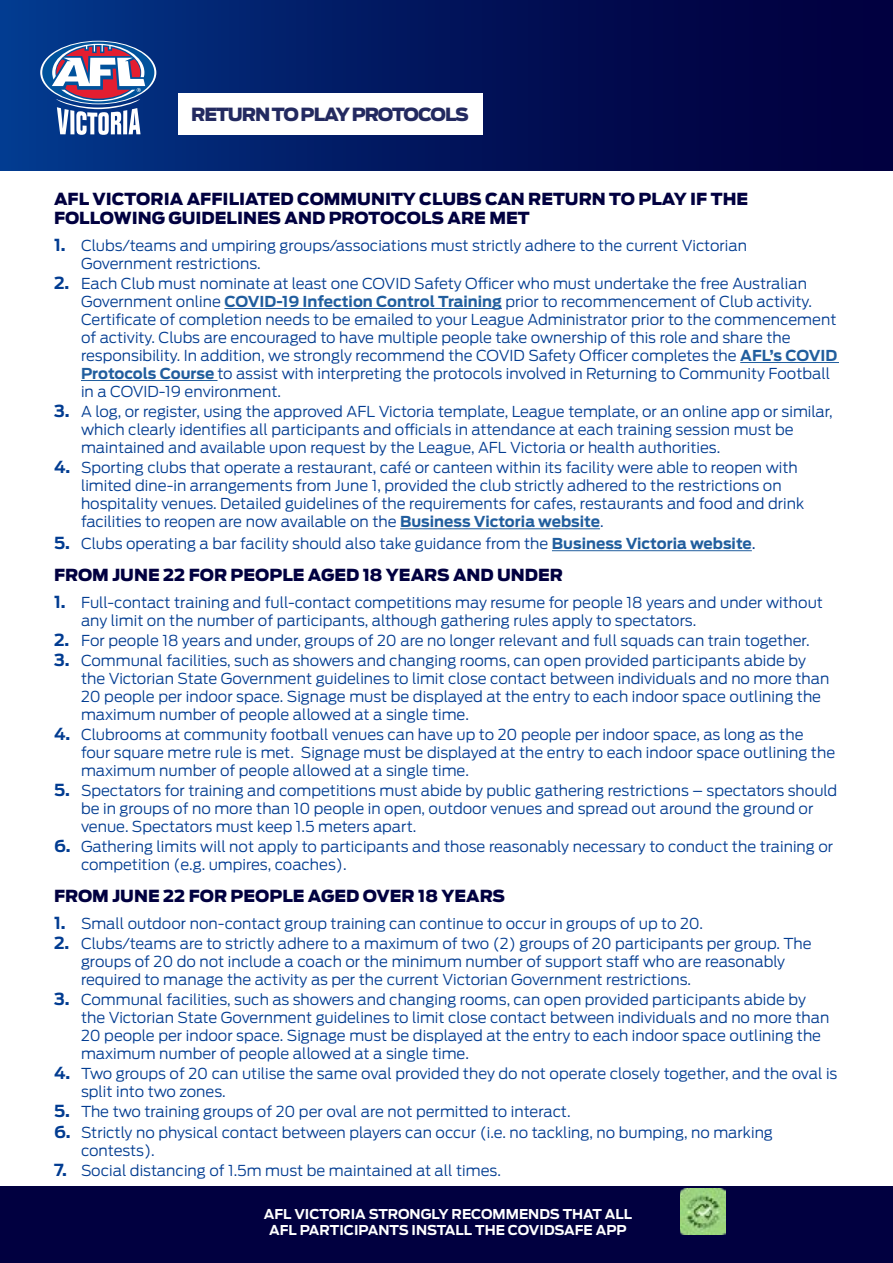
<style>
.page{position:relative;width:893px;height:1263px;background:#fff}
.page>*{position:absolute;margin:0;border:0;box-sizing:border-box;transform-origin:0 0}
.t1{font:900 18px "Antenna";letter-spacing:-.06em;color:#232a60}
.t2{font:900 16.5px/19.8px "Antenna";color:#010040}
.t3{font:300 15px/18px "Antenna";color:#023c91}
.t4{font:700 13.5px/16.2px "Antenna";color:#fff;text-align:center}
.s1{font-weight:700;font-size:16.5px}
.s2{font-weight:700;color:#215e9e}
.s3{font-size:16.5px}
</style>
<div class="page">
<div style="left:0;top:0;width:893px;height:170px;background:linear-gradient(to right,#023689,#010036)"></div>
<div style="left:178px;top:94px;width:304px;height:41px;background:#fff"></div>
<svg style="left:40px;top:41px;width:116px;height:63px"></svg>
<div style="left:42px;top:42px;width:112px;height:61px;background:#00529c;border-radius:50%"></div>
<svg style="left:52px;top:44px;width:93px;height:91px"></svg>
<div style="left:0;top:1186px;width:893px;height:77px;background:#010040"></div>
<img style="left:680px;top:1188px;width:45px;height:46px">
<hr style="left:224px;top:308px;width:278px;height:1px;background:#215e9e">
<hr style="left:740px;top:362px;width:99px;height:1px;background:#215e9e">
<hr style="left:81px;top:380px;width:136px;height:1px;background:#215e9e">
<hr style="left:400px;top:528px;width:200px;height:1px;background:#215e9e">
<hr style="left:552px;top:550px;width:200px;height:1px;background:#215e9e">
<p class="t1" style="left:191px;top:102px;width:279px">RETURN TO PLAY PROTOCOLS</p>
<p class="t2" style="left:54px;top:189px;width:696px">AFL VICTORIA AFFILIATED COMMUNITY CLUBS CAN RETURN TO PLAY IF THE<br>FOLLOWING GUIDELINES AND PROTOCOLS ARE MET</p>
<p class="t3" style="left:81px;top:236px;width:668px;text-indent:-27px"><span class="s1">1.</span> Clubs/teams and umpiring groups/associations must strictly adhere to the current Victorian<br>Government restrictions.</p>
<p class="t3" style="left:81px;top:274px;width:758px;text-indent:-27px"><span class="s1">2.</span> Each Club must nominate at least one COVID Safety Officer who must undertake the free Australian Government online <span class="s2">COVID-19 Infection Control Training</span> prior to recommencement of Club activity.<br>Certificate of completion needs to be emailed to your League Administrator prior to the commencement of activity. Clubs are encouraged to have multiple people take ownership of this role and share the responsibility. In addition, we strongly recommend the COVID Safety Officer completes the <span class="s2">AFL’s COVID Protocols Course</span> to assist with interpreting the protocols involved in Returning to Community Football in a COVID-19 environment.</p>
<p class="t3" style="left:81px;top:402px;width:753px;text-indent:-27px"><span class="s1">3.</span> A log, or register, using the approved AFL Victoria template, League template, or an online app or similar, which clearly identifies all participants and officials in attendance at each training session must be maintained and available upon request by the League, AFL Victoria or health authorities.</p>
<p class="t3" style="left:81px;top:458px;width:725px;text-indent:-27px"><span class="s1">4.</span> Sporting clubs that operate a restaurant, café or canteen within its facility were able to reopen with limited dine-in arrangements from June 1, provided the club strictly adhered to the restrictions on hospitality venues. Detailed guidelines of the requirements for cafes, restaurants and food and drink facilities to reopen are now available on the <span class="s2">Business Victoria website</span>.</p>
<p class="t3" style="left:54px;top:534px;width:703px"><span class="s1">5.</span> Clubs operating a bar facility should also take guidance from the <span class="s2">Business Victoria website</span><span class="s3">.</span></p>
<p class="t2" style="left:54px;top:565px;width:511px">FROM JUNE 22 FOR PEOPLE AGED 18 YEARS AND UNDER</p>
<p class="t3" style="left:81px;top:593px;width:743px;text-indent:-27px"><span class="s1">1.</span> Full-contact training and full-contact competitions may resume for people 18 years and under without any limit on the number of participants, although gathering rules apply to spectators.</p>
<p class="t3" style="left:54px;top:631px;width:757px"><span class="s1">2.</span> For people 18 years and under, groups of 20 are no longer relevant and full squads can train together.</p>
<p class="t3" style="left:81px;top:651px;width:750px;text-indent:-27px"><span class="s1">3.</span> Communal facilities, such as showers and changing rooms, can open provided participants abide by the Victorian State Government guidelines to limit close contact between individuals and no more than 20 people per indoor space. Signage must be displayed at the entry to each indoor space outlining the maximum number of people allowed at a single time.</p>
<p class="t3" style="left:81px;top:725px;width:756px;text-indent:-27px"><span class="s1">4.</span> Clubrooms at community football venues can have up to 20 people per indoor space, as long as the four square metre rule is met. Signage must be displayed at the entry to each indoor space outlining the maximum number of people allowed at a single time.</p>
<p class="t3" style="left:81px;top:781px;width:758px;text-indent:-27px"><span class="s1">5.</span> Spectators for training and competitions must abide by public gathering restrictions – spectators should be in groups of no more than 10 people in open, outdoor venues and spread out around the ground or venue. Spectators must keep 1.5 meters apart.</p>
<p class="t3" style="left:81px;top:837px;width:754px;text-indent:-27px"><span class="s1">6.</span> Gathering limits will not apply to participants and those reasonably necessary to conduct the training or competition (e.g. umpires, coaches).</p>
<p class="t2" style="left:54px;top:886px;width:453px">FROM JUNE 22 FOR PEOPLE AGED OVER 18 YEARS</p>
<p class="t3" style="left:54px;top:914px;width:651px"><span class="s1">1.</span> Small outdoor non-contact group training can continue to occur in groups of up to 20.</p>
<p class="t3" style="left:81px;top:934px;width:732px;text-indent:-27px"><span class="s1">2.</span> Clubs/teams are to strictly adhere to a maximum of two (2) groups of 20 participants per group. The groups of 20 do not include a coach or the minimum number of support staff who are reasonably required to manage the activity as per the current Victorian Government restrictions.</p>
<p class="t3" style="left:81px;top:990px;width:750px;text-indent:-27px"><span class="s1">3.</span> Communal facilities, such as showers and changing rooms, can open provided participants abide by the Victorian State Government guidelines to limit close contact between individuals and no more than 20 people per indoor space. Signage must be displayed at the entry to each indoor space outlining the maximum number of people allowed at a single time.</p>
<p class="t3" style="left:81px;top:1064px;width:758px;text-indent:-27px"><span class="s1">4.</span> Two groups of 20 can utilise the same oval provided they do not operate closely together, and the oval is split into two zones.</p>
<p class="t3" style="left:54px;top:1102px;width:518px"><span class="s1">5.</span> The two training groups of 20 per oval are not permitted to interact.</p>
<p class="t3" style="left:81px;top:1123px;width:693px;text-indent:-27px"><span class="s1">6.</span> Strictly no physical contact between players can occur (i.e. no tackling, no bumping, no marking contests).</p>
<p class="t3" style="left:54px;top:1161px;width:448px"><span class="s1">7.</span> Social distancing of 1.5m must be maintained at all times.</p>
<p class="t4" style="left:264px;top:1205px;width:370px">AFL VICTORIA STRONGLY RECOMMENDS THAT ALL<br>AFL PARTICIPANTS INSTALL THE COVIDSAFE APP</p>
</div>
